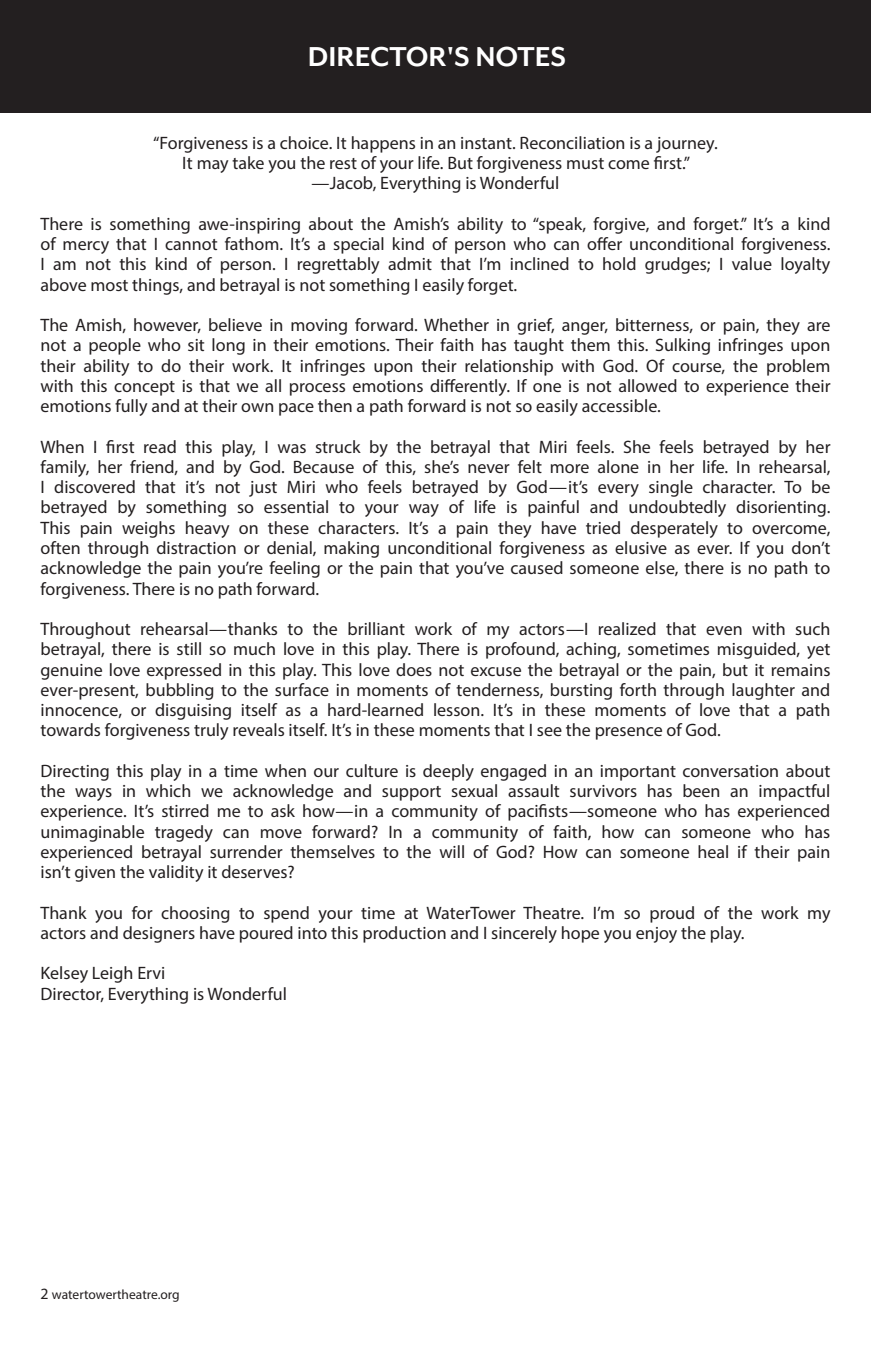
<style>
.page{position:relative;width:871px;height:1357px;background:#fff}
.page>*{position:absolute;margin:0;border:0;box-sizing:border-box;transform-origin:0 0}
.t1{font:700 31.5px "Mr Eaves Mod OT";color:#fff}
.t2{font:18px/20.2px "Myriad Pro";color:#231f20;text-align:justify}
.t3{font:13.5px "Myriad Pro";color:#231f20}
.s1{font-size:15.75px}
</style>
<div class="page">
<div style="left:0;top:0;width:871px;height:112px;background:#231f20"></div>
<h1 class="t1" style="left:308px;top:39px;width:260px">DIRECTOR'S NOTES</h1>
<p class="t2" style="left:153px;top:132px;width:566px;text-align:center">“Forgiveness is a choice. It happens in an instant. Reconciliation is a journey.<br>It may take you the rest of your life. But forgiveness must come first.” —Jacob, Everything is Wonderful</p>
<p class="t2" style="left:41px;top:213px;width:791px">There is something awe-inspiring about the Amish’s ability to “speak, forgive, and forget.” It’s a kind of mercy that I cannot fathom. It’s a special kind of person who can offer unconditional forgiveness.<br>I am not this kind of person. I regrettably admit that I’m inclined to hold grudges; I value loyalty above most things, and betrayal is not something I easily forget.</p>
<p class="t2" style="left:41px;top:315px;width:791px">The Amish, however, believe in moving forward. Whether in grief, anger, bitterness, or pain, they are not a people who sit long in their emotions. Their faith has taught them this. Sulking infringes upon their ability to do their work. It infringes upon their relationship with God. Of course, the problem with this concept is that we all process emotions differently. If one is not allowed to experience their emotions fully and at their own pace then a path forward is not so easily accessible.</p>
<p class="t2" style="left:41px;top:436px;width:791px">When I first read this play, I was struck by the betrayal that Miri feels. She feels betrayed by her family, her friend, and by God. Because of this, she’s never felt more alone in her life. In rehearsal, I discovered that it’s not just Miri who feels betrayed by God—it’s every single character. To be betrayed by something so essential to your way of life is painful and undoubtedly disorienting.<br>This pain weighs heavy on these characters. It’s a pain they have tried desperately to overcome, often through distraction or denial, making unconditional forgiveness as elusive as ever. If you don’t acknowledge the pain you’re feeling or the pain that you’ve caused someone else, there is no path to forgiveness. There is no path forward.</p>
<p class="t2" style="left:41px;top:618px;width:791px">Throughout rehearsal—thanks to the brilliant work of my actors—I realized that even with such betrayal, there is still so much love in this play. There is profound, aching, sometimes misguided, yet genuine love expressed in this play. This love does not excuse the betrayal or the pain, but it remains ever-present, bubbling to the surface in moments of tenderness, bursting forth through laughter and innocence, or disguising itself as a hard-learned lesson. It’s in these moments of love that a path towards forgiveness truly reveals itself. It’s in these moments that I see the presence of God.</p>
<p class="t2" style="left:41px;top:760px;width:791px">Directing this play in a time when our culture is deeply engaged in an important conversation about the ways in which we acknowledge and support sexual assault survivors has been an impactful experience. It’s stirred me to ask how—in a community of pacifists—someone who has experienced unimaginable tragedy can move forward? In a community of faith, how can someone who has experienced betrayal surrender themselves to the will of God? How can someone heal if their pain isn’t given the validity it deserves?</p>
<p class="t2" style="left:41px;top:902px;width:791px">Thank you for choosing to spend your time at WaterTower Theatre. I’m so proud of the work my actors and designers have poured into this production and I sincerely hope you enjoy the play.</p>
<p class="t2" style="left:41px;top:963px;width:248px">Kelsey Leigh Ervi<br>Director, Everything is Wonderful</p>
<p class="t3" style="left:40px;top:1286px;width:141px"><span class="s1">2</span> watertowertheatre.org</p>
</div>
